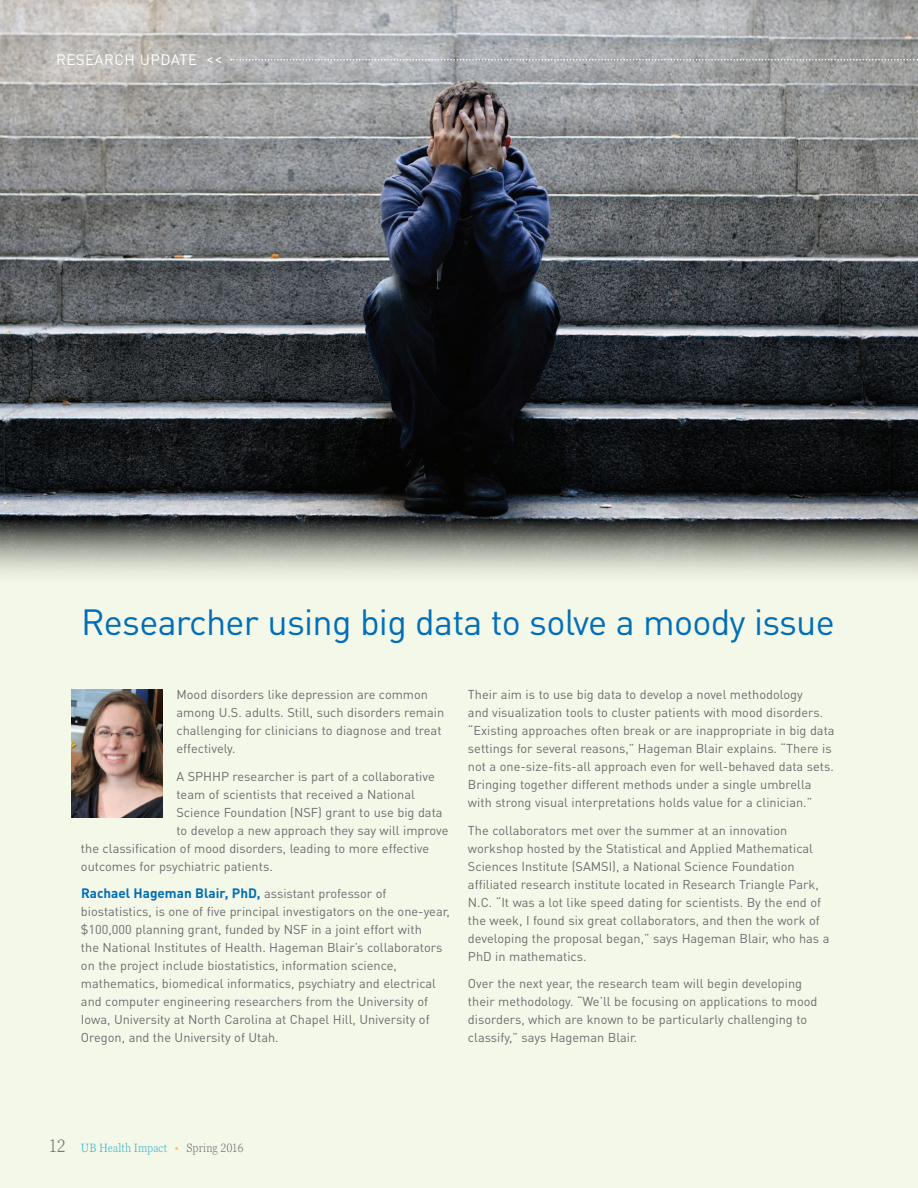
<style>
.page{position:relative;width:918px;height:1188px;background:#f4f8e8}
.page>*{position:absolute;margin:0;border:0;box-sizing:border-box;transform-origin:0 0}
.t1{font:36px "DIN Pro";letter-spacing:-.02em;color:#006eb9}
.t2{font:15px "DIN Pro";letter-spacing:.03em;color:#fff}
.t3{font:700 13.5px "DIN Pro";color:#006eb9}
.t4{font:12.75px/18px "DIN Pro";color:#6c6d70}
.t5{font:300 condensed 12px "Georgia Pro";letter-spacing:.005em;color:#46b5cd}
.s1{font-weight:400;font-size:12.75px;color:#6c6d70}
.s2{font-size:18px;color:#76787b}
.s3{color:#fdbe4c}
.s4{color:#76787b}
</style>
<div class="page">
<img style="left:0;top:0;width:918px;height:575px">
<img style="left:72px;top:690px;width:91px;height:127px">
<svg style="left:231px;top:59px;width:687px;height:1px"></svg>
<p class="t2" style="left:56px;top:50px;width:168px">Research u pdate &lt;&lt;</p>
<h1 class="t1" style="left:81px;top:597px;width:755px">Researcher using big data to solve a moody issue</h1>
<p class="t4" style="left:176px;top:685px;width:269px">Mood disorders like depression are common among U.S. adults. Still, such disorders remain challenging for clinicians to diagnose and treat effectively.</p>
<p class="t4" style="left:176px;top:767px;width:28px">A SPHHP</p>
<p class="t4" style="left:233px;top:767px;width:204px">researcher is part of a collaborative</p>
<p class="t4" style="left:176px;top:785px;width:240px">team of scientists that received a National</p>
<p class="t4" style="left:176px;top:803px;width:268px">Science Foundation (NSF) grant to use big data</p>
<p class="t4" style="left:176px;top:821px;width:273px">to develop a new approach they say will improve</p>
<p class="t4" style="left:81px;top:839px;width:350px">the classification of mood disorders, leading to more effective</p>
<p class="t4" style="left:81px;top:857px;width:193px">outcomes for psychiatric patients.</p>
<p class="t3" style="left:81px;top:884px;width:307px">Rachael Hageman Blair, PhD, <span class="s1">assistant professor of</span></p>
<p class="t4" style="left:81px;top:902px;width:370px">biostatistics, is one of five principal investigators on the one-year, $100,000 planning grant, funded by NSF in a joint effort with<br>the National I nstitutes of Health. Hageman Blair’s collaborators on the project include biostatistics, information science, mathematics, biomedical informatics, psychiatry and electrical and computer engineering researchers from the University of<br>I owa, University at N orth Carolina at Chapel H ill, University of Oregon, and the University of Utah.</p>
<p class="t4" style="left:468px;top:685px;width:368px">Their aim is to use big data to develop a novel methodology<br>and visualization tools to cluster patients with mood disorders. “Existing approaches often break or are inappropriate in big data settings for several reasons,” Hageman Blair explains. “There is not a one-size-fits-all approach even for well-behaved data sets.<br>Bringing together different methods under a single umbrella with strong visual interpretations holds value for a clinician.”</p>
<p class="t4" style="left:468px;top:821px;width:363px">The collaborators met over the summer at an innovation workshop hosted by the Statistical and Applied Mathematical Sciences I nstitute (SAMSI), a National Science Foundation affiliated research institute located in Research Triangle Park,<br>N .C. “It was a lot like speed dating for scientists. By the end of the week, I found six great collaborators, and then the work of developing the proposal began,” says Hageman Blair, who has a PhD in mathematics.</p>
<p class="t4" style="left:468px;top:974px;width:351px">Over the next year, the research team will begin developing their methodology. “We’ll be focusing on applications to mood disorders, which are known to be particularly challenging to classify,” says Hageman Blair.</p>
<p class="t5" style="left:48px;top:1140px;width:197px"><span class="s2">12</span> UB Health Impact <span class="s3">•</span> <span class="s4">Spring 2016</span></p>
</div>
